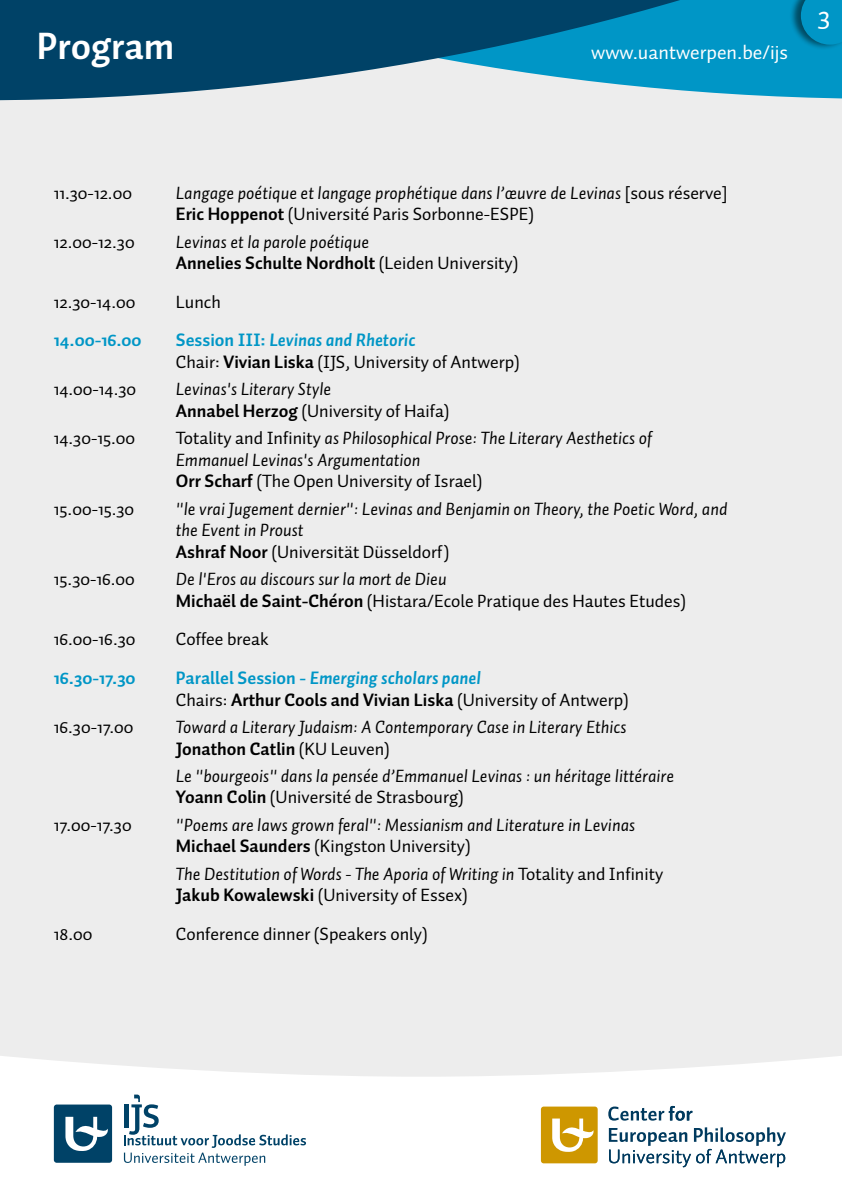
<style>
.page{position:relative;width:842px;height:1191px;background:#ededed}
.page>*{position:absolute;margin:0;border:0;box-sizing:border-box;transform-origin:0 0}
.t1{font:700 38px "Auto 1";color:#fff}
.t2{font:28px "Auto 1";color:#fff}
.t3{font:20px "Auto 1";color:#fff}
.t4{font:italic 18px/21.6px "Auto 1";color:#000}
.t5{font:18px/21.6px "Auto 1";color:#000}
.t6{font:700 18px "Auto 1";color:#0096c6}
.s1{font-style:normal}
.s2{font-weight:700;font-style:normal}
.s3{font-weight:700;color:#0096c6}
.s4{font-weight:700;font-style:italic;color:#0096c6}
.s5{font-weight:700}
.s6{font-style:italic}
</style>
<div class="page">
<svg style="left:0;top:1056px;width:842px;height:135px;background:#fcfcfc"></svg>
<svg style="left:0;top:0;width:842px;height:100px;fill:#004267"></svg>
<div style="left:54px;top:1104px;width:58px;height:58px;background:#004267;border-radius:3px"></div>
<svg style="left:65px;top:1116px;width:43px;height:35px"></svg>
<svg style="left:124px;top:1094px;width:182px;height:71px;background:#dfe7ec"></svg>
<div style="left:789px;top:0;width:53px;height:51px;background:#000;opacity:.5"></div>
<svg style="left:801px;top:0;width:41px;height:45px;background:#0090be"></svg>
<div style="left:541px;top:1106px;width:57px;height:57px;background:#ce9700;border-radius:3px"></div>
<svg style="left:552px;top:1118px;width:42px;height:34px"></svg>
<svg style="left:609px;top:1127px;width:177px;height:40px;background:#c1cfd8"></svg>
<svg style="left:608px;top:1106px;width:84px;height:14px"></svg>
<h1 class="t1" style="left:37px;top:22px;width:139px">Program</h1>
<p class="t3" style="left:591px;top:39px;width:198px">www.uantwerpen.be/ijs</p>
<h2 class="t2" style="left:818px;top:-2px;width:14px">3</h2>
<p class="t5" style="left:54px;top:181px;width:80px">11.30-12.00</p>
<p class="t4" style="left:176px;top:181px;width:553px">Langage poétique et langage prophétique dans l’œuvre de Levinas <span class="s1">[sous réserve]<br></span><span class="s2">Eric Hoppenot</span> <span class="s1">(Université Paris Sorbonne-ESPE)</span></p>
<p class="t5" style="left:54px;top:230px;width:82px">12.00-12.30</p>
<p class="t4" style="left:176px;top:230px;width:344px">Levinas et la parole poétique<br><span class="s2">Annelies Schulte Nordholt</span> <span class="s1">(Leiden University)</span></p>
<p class="t5" style="left:54px;top:290px;width:83px">12.30-14.00</p>
<p class="t5" style="left:176px;top:290px;width:47px">Lunch</p>
<p class="t6" style="left:54px;top:329px;width:89px">14.00-16.00</p>
<p class="t5" style="left:176px;top:329px;width:346px"><span class="s3">Session III:</span> <span class="s4">Levinas and Rhetoric<br></span>Chair: <span class="s5">Vivian Liska</span> (IJS, University of Antwerp)</p>
<p class="t5" style="left:54px;top:378px;width:84px">14.00-14.30</p>
<p class="t4" style="left:176px;top:378px;width:275px">Levinas's Literary Style<br><span class="s2">Annabel Herzog</span> <span class="s1">(University of Haifa)</span></p>
<p class="t5" style="left:54px;top:427px;width:83px">14.30-15.00</p>
<p class="t4" style="left:176px;top:427px;width:477px"><span class="s1">Totality and Infinity</span> as Philosophical Prose: The Literary Aesthetics of<br>Emmanuel Levinas's Argumentation<br><span class="s2">Orr Scharf</span> <span class="s1">(The Open University of Israel)</span></p>
<p class="t5" style="left:54px;top:497px;width:82px">15.00-15.30</p>
<p class="t4" style="left:176px;top:497px;width:553px">"le vrai Jugement dernier": Levinas and Benjamin on Theory, the Poetic Word, and the Event in Proust<br><span class="s2">Ashraf Noor</span> <span class="s1">(Universität Düsseldorf)</span></p>
<p class="t5" style="left:54px;top:568px;width:83px">15.30-16.00</p>
<p class="t5" style="left:176px;top:568px;width:512px"><span class="s6">De l'Eros au discours sur la mort de Dieu<br></span><span class="s5">Michaël de Saint-Chéron</span> (Histara/Ecole Pratique des Hautes Etudes)</p>
<p class="t5" style="left:54px;top:628px;width:83px">16.00-16.30</p>
<p class="t5" style="left:176px;top:628px;width:94px">Coffee break</p>
<p class="t6" style="left:54px;top:666px;width:83px">16.30-17.30</p>
<p class="t5" style="left:176px;top:667px;width:454px"><span class="s3">Parallel Session -</span> <span class="s4">Emerging scholars panel<br></span>Chairs: <span class="s5">Arthur Cools and Vivian Liska</span> (University of Antwerp)</p>
<p class="t5" style="left:54px;top:715px;width:81px">16.30-17.00</p>
<p class="t4" style="left:176px;top:715px;width:452px">Toward a Literary Judaism: A Contemporary Case in Literary Ethics<br><span class="s2">Jonathon Catlin</span> <span class="s1">(KU Leuven)</span></p>
<p class="t4" style="left:176px;top:764px;width:500px">Le "bourgeois" dans la pensée d’Emmanuel Levinas : un héritage littéraire<br><span class="s2">Yoann Colin</span> <span class="s1">(Université de Strasbourg)</span></p>
<p class="t5" style="left:54px;top:813px;width:79px">17.00-17.30</p>
<p class="t4" style="left:176px;top:813px;width:461px">"Poems are laws grown feral": Messianism and Literature in Levinas<br><span class="s2">Michael Saunders</span> <span class="s1">(Kingston University)</span></p>
<p class="t4" style="left:176px;top:862px;width:489px">The Destitution of Words - The Aporia of Writing in <span class="s1">Totality and Infinity<br></span><span class="s2">Jakub Kowalewski</span> <span class="s1">(University of Essex)</span></p>
<p class="t5" style="left:54px;top:922px;width:40px">18.00</p>
<p class="t5" style="left:176px;top:922px;width:253px">Conference dinner (Speakers only)</p>
</div>
